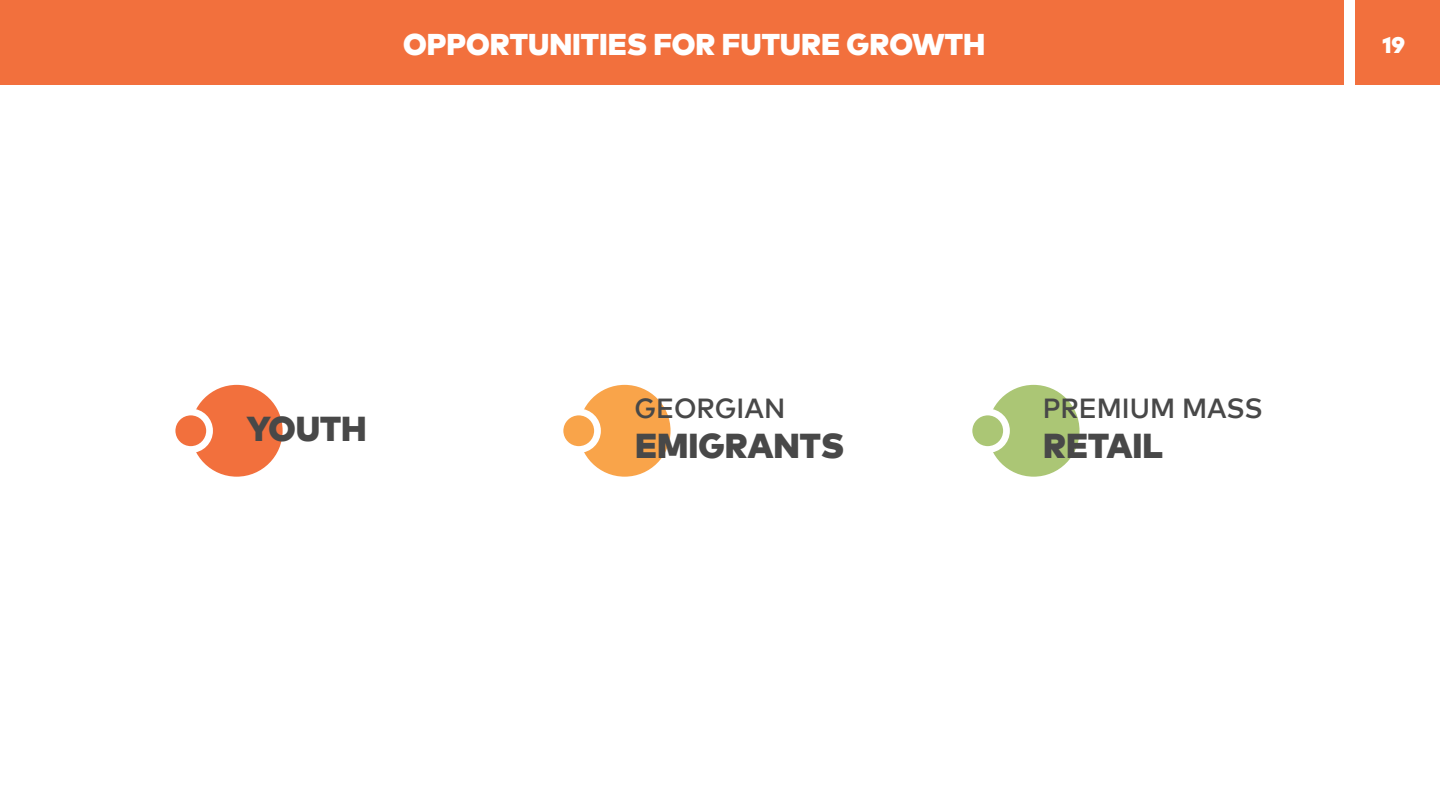
<style>
.page{position:relative;width:1440px;height:810px;background:#fff}
.page>*{position:absolute;margin:0;border:0;box-sizing:border-box;transform-origin:0 0}
.t1{font:900 34.58px "BOG2018";color:#484848}
.t2{font:900 30px "BOG2018";color:#fff}
.t3{font:600 27px "BOG2018";color:#484848}
.t4{font:900 22.5px "BOG2018";color:#fff}
</style>
<div class="page">
<div style="left:0;top:0;width:1343px;height:85px;background:#f2703d"></div>
<div style="left:1355px;top:0;width:85px;height:85px;background:#f2703d"></div>
<div style="left:191px;top:385px;width:92px;height:92px;background:#f2703d;border-radius:50%"></div>
<div style="left:172px;top:412px;width:38px;height:38px;background:#f2703d;border-radius:50%"></div>
<div style="left:169px;top:409px;width:44px;height:44px;border:7px solid #fff;border-radius:50%"></div>
<div style="left:579px;top:385px;width:92px;height:92px;background:#f9a44a;border-radius:50%"></div>
<div style="left:560px;top:412px;width:38px;height:38px;background:#f9a44a;border-radius:50%"></div>
<div style="left:557px;top:409px;width:44px;height:44px;border:7px solid #fff;border-radius:50%"></div>
<div style="left:988px;top:385px;width:92px;height:92px;background:#abc675;border-radius:50%"></div>
<div style="left:969px;top:412px;width:37px;height:38px;background:#abc675;border-radius:50%"></div>
<div style="left:966px;top:409px;width:44px;height:44px;border:7px solid #fff;border-radius:50%"></div>
<p class="t2" style="left:403px;top:22px;width:584px">OPPORTUNITIES FOR FUTURE GROWTH</p>
<p class="t4" style="left:1382px;top:28px;width:24px">19</p>
<p class="t1" style="left:246px;top:403px;width:122px">YOUTH</p>
<p class="t3" style="left:635px;top:389px;width:152px">GEORGIAN</p>
<p class="t1" style="left:635px;top:420px;width:211px">EMIGRANTS</p>
<p class="t3" style="left:1043px;top:389px;width:222px">PREMIUM MASS</p>
<p class="t1" style="left:1043px;top:420px;width:121px">RETAIL</p>
</div>
